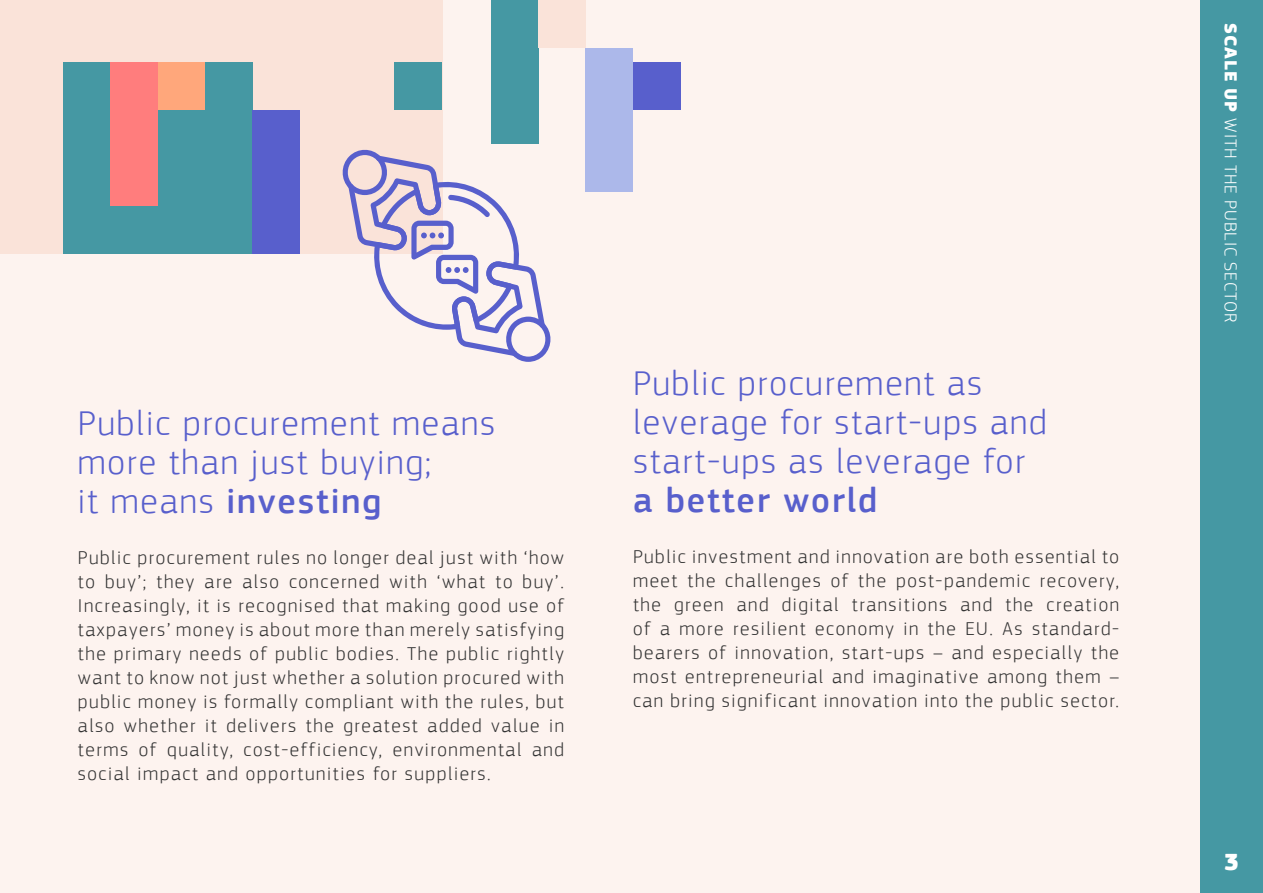
<style>
.page{position:relative;width:1263px;height:893px;background:#fff}
.page>*{position:absolute;margin:0;border:0;box-sizing:border-box;transform-origin:0 0}
.t1{font:300 36px/39px "EC Square Sans Pro";letter-spacing:.05em;color:#585fcc}
.t2{font:500 36px "EC Square Sans Pro";letter-spacing:.05em;color:#585fcc}
.t3{font:900 24px "EC Square Sans Pro";color:#fff}
.t4{font:300 19.5px/24px "EC Square Sans Pro";letter-spacing:.08em;color:#333;text-align:justify}
.t5{font:300 18px "EC Square Sans Pro";letter-spacing:.05em;color:#fff}
.s1{font-weight:500}
.s2{font-weight:900}
</style>
<div class="page">
<div style="left:0;top:0;width:1200px;height:893px;background:#fdf3ef"></div>
<div style="left:1200px;top:0;width:63px;height:893px;background:#4598a3"></div>
<div style="left:0;top:0;width:442px;height:253px;background:#fae3d9"></div>
<div style="left:395px;top:62px;width:47px;height:48px;background:#4598a3"></div>
<div style="left:633px;top:62px;width:47px;height:48px;background:#585fcc"></div>
<div style="left:586px;top:48px;width:47px;height:143px;background:#acb8ea"></div>
<div style="left:491px;top:0;width:47px;height:144px;background:#4598a3"></div>
<div style="left:538px;top:0;width:48px;height:48px;background:#fae3d9"></div>
<div style="left:63px;top:62px;width:190px;height:191px;background:#4598a3"></div>
<div style="left:253px;top:110px;width:47px;height:143px;background:#585fcc"></div>
<div style="left:142px;top:62px;width:63px;height:48px;background:#ffa77b"></div>
<svg style="left:340px;top:148px;width:211px;height:214px"></svg>
<div style="left:110px;top:62px;width:48px;height:144px;background:#ff7d7d"></div>
<h1 class="t1" style="left:78px;top:403px;width:419px">Public procurement means more than just buying;<br>it means <span class="s1">investing</span></h1>
<p class="t4" style="left:78px;top:545px;width:488px">Public procurement rules no longer deal just with ‘how to buy’; they are also concerned with ‘what to buy’.<br>Increasingly, it is recognised that making good use of taxpayers’ money is about more than merely satisfying the primary needs of public bodies. The public rightly want to know not just whether a solution procured with public money is formally compliant with the rules, but also whether it delivers the greatest added value in terms of quality, cost-efficiency, environmental and social impact and opportunities for suppliers.</p>
<h1 class="t1" style="left:633px;top:363px;width:415px">Public procurement as leverage for start-ups and start-ups as leverage for</h1>
<h1 class="t2" style="left:633px;top:479px;width:246px">a better world</h1>
<p class="t4" style="left:633px;top:545px;width:488px">Public investment and innovation are both essential to meet the challenges of the post-pandemic recovery, the green and digital transitions and the creation of a more resilient economy in the EU. As standard&shy;bearers of innovation, start-ups – and especially the most entrepreneurial and imaginative among them – can bring significant innovation into the public sector.</p>
<p class="t5" style="left:1241px;top:23px;width:300px;rotate:90deg"><span class="s2">SCALE UP</span> WITH THE PUBLIC SECTOR</p>
<p class="t3" style="left:1224px;top:847px;width:16px">3</p>
</div>
